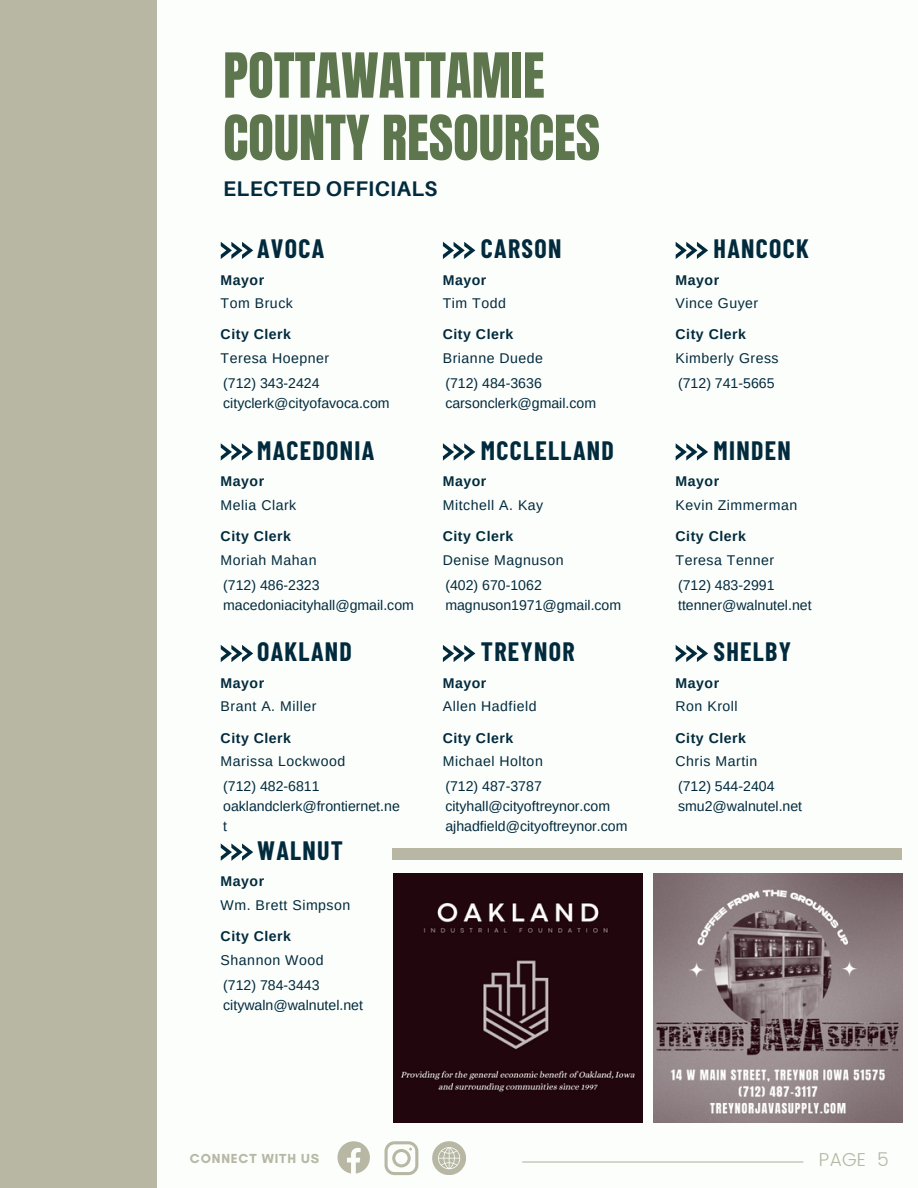
<style>
.page{position:relative;width:918px;height:1188px;background:#fbfefb}
.page>*{position:absolute;margin:0;border:0;box-sizing:border-box;transform-origin:0 0}
.t1{font:52.8px/62.2px "Anton";color:#5e764e}
.t2{font:700 25.95px "Barlow Condensed";letter-spacing:.05em;color:#022a3d}
.t3{font:700 21.15px "Aileron";letter-spacing:.015em;color:#022a3d}
.t4{font:300 18.75px "Poppins";color:#b7b7a4}
.t5{font:14.1px/20.1px "Arimo";color:#022a3d}
.t6{font:14.1px "Arimo";letter-spacing:.035em;color:#022a3d}
.t7{font:700 14.1px "Arimo";letter-spacing:.035em;color:#022a3d}
.t8{font:700 13.35px "Glacial Indifference";letter-spacing:.065em;color:#b7b7a4}
</style>
<div class="page">
<svg style="left:221px;top:242px;width:32px;height:17px"></svg>
<div style="left:392px;top:848px;width:510px;height:11px;background:#b7b7a4"></div>
<div style="left:0;top:0;width:157px;height:1188px;background:#b7b7a4"></div>
<svg style="left:443px;top:242px;width:32px;height:17px"></svg>
<svg style="left:676px;top:242px;width:32px;height:17px"></svg>
<svg style="left:221px;top:443px;width:32px;height:17px"></svg>
<svg style="left:443px;top:443px;width:32px;height:17px"></svg>
<svg style="left:676px;top:443px;width:32px;height:17px"></svg>
<svg style="left:221px;top:645px;width:32px;height:17px"></svg>
<svg style="left:443px;top:645px;width:32px;height:17px"></svg>
<svg style="left:676px;top:645px;width:32px;height:17px"></svg>
<svg style="left:221px;top:843px;width:32px;height:17px"></svg>
<img style="left:393px;top:874px;width:249px;height:248px">
<img style="left:654px;top:874px;width:248px;height:248px">
<hr style="left:522px;top:1161px;width:281px;height:2px;background:#b7b7a4">
<svg style="left:337px;top:1141px;width:33px;height:33px"></svg>
<svg style="left:385px;top:1141px;width:33px;height:34px"></svg>
<svg style="left:432px;top:1141px;width:34px;height:34px"></svg>
<p class="t1" style="left:223px;top:45px;width:378px">POTTAWATTAMIE<br>COUNTY RESOURCES</p>
<p class="t3" style="left:223px;top:175px;width:216px">ELECTED OFFICIALS</p>
<p class="t2" style="left:257px;top:232px;width:69px">AVOCA</p>
<p class="t2" style="left:481px;top:232px;width:82px">CARSON</p>
<p class="t2" style="left:714px;top:232px;width:97px">HANCOCK</p>
<p class="t7" style="left:221px;top:272px;width:45px">Mayor</p>
<p class="t6" style="left:221px;top:295px;width:74px">Tom Bruck</p>
<p class="t7" style="left:443px;top:272px;width:45px">Mayor</p>
<p class="t5" style="left:443px;top:293px;width:65px">Tim Todd</p>
<p class="t7" style="left:676px;top:272px;width:45px">Mayor</p>
<p class="t6" style="left:676px;top:295px;width:84px">Vince Guyer</p>
<p class="t7" style="left:221px;top:327px;width:72px">City Clerk</p>
<p class="t6" style="left:221px;top:350px;width:110px">Teresa Hoepner</p>
<p class="t5" style="left:223px;top:373px;width:98px">(712) 343-2424</p>
<p class="t5" style="left:223px;top:393px;width:168px">cityclerk@cityofavoca.com</p>
<p class="t7" style="left:443px;top:327px;width:72px">City Clerk</p>
<p class="t6" style="left:443px;top:350px;width:102px">Brianne Duede</p>
<p class="t5" style="left:445px;top:373px;width:98px">(712) 484-3636</p>
<p class="t5" style="left:445px;top:393px;width:152px">carsonclerk@gmail.com</p>
<p class="t7" style="left:676px;top:327px;width:72px">City Clerk</p>
<p class="t6" style="left:676px;top:350px;width:105px">Kimberly Gress</p>
<p class="t5" style="left:678px;top:373px;width:98px">(712) 741-5665</p>
<p class="t2" style="left:257px;top:434px;width:119px">MACEDONIA</p>
<p class="t2" style="left:481px;top:434px;width:134px">MCCLELLAND</p>
<p class="t2" style="left:714px;top:434px;width:79px">MINDEN</p>
<p class="t7" style="left:221px;top:473px;width:45px">Mayor</p>
<p class="t6" style="left:221px;top:497px;width:77px">Melia Clark</p>
<p class="t7" style="left:443px;top:473px;width:45px">Mayor</p>
<p class="t6" style="left:443px;top:497px;width:102px">Mitchell A. Kay</p>
<p class="t7" style="left:676px;top:473px;width:45px">Mayor</p>
<p class="t6" style="left:676px;top:497px;width:123px">Kevin Zimmerman</p>
<p class="t7" style="left:221px;top:528px;width:72px">City Clerk</p>
<p class="t6" style="left:221px;top:552px;width:97px">Moriah Mahan</p>
<p class="t5" style="left:223px;top:575px;width:98px">(712) 486-2323</p>
<p class="t5" style="left:223px;top:595px;width:192px">macedoniacityhall@gmail.com</p>
<p class="t7" style="left:443px;top:528px;width:72px">City Clerk</p>
<p class="t6" style="left:443px;top:552px;width:122px">Denise Magnuson</p>
<p class="t5" style="left:445px;top:575px;width:98px">(402) 670-1062</p>
<p class="t5" style="left:445px;top:595px;width:177px">magnuson1971@gmail.com</p>
<p class="t7" style="left:676px;top:528px;width:72px">City Clerk</p>
<p class="t6" style="left:676px;top:552px;width:100px">Teresa Tenner</p>
<p class="t5" style="left:678px;top:575px;width:98px">(712) 483-2991</p>
<p class="t5" style="left:678px;top:595px;width:135px">ttenner@walnutel.net</p>
<p class="t2" style="left:257px;top:636px;width:96px">OAKLAND</p>
<p class="t2" style="left:481px;top:636px;width:95px">TREYNOR</p>
<p class="t2" style="left:714px;top:636px;width:79px">SHELBY</p>
<p class="t7" style="left:221px;top:675px;width:45px">Mayor</p>
<p class="t6" style="left:221px;top:699px;width:97px">Brant A. Miller</p>
<p class="t7" style="left:443px;top:675px;width:45px">Mayor</p>
<p class="t6" style="left:443px;top:699px;width:95px">Allen Hadfield</p>
<p class="t7" style="left:676px;top:675px;width:45px">Mayor</p>
<p class="t6" style="left:676px;top:699px;width:64px">Ron Kroll</p>
<p class="t7" style="left:221px;top:730px;width:72px">City Clerk</p>
<p class="t6" style="left:221px;top:754px;width:126px">Marissa Lockwood</p>
<p class="t5" style="left:223px;top:776px;width:98px">(712) 482-6811</p>
<p class="t5" style="left:223px;top:796px;width:178px">oaklandclerk@frontiernet.ne t</p>
<p class="t7" style="left:443px;top:730px;width:72px">City Clerk</p>
<p class="t6" style="left:443px;top:754px;width:102px">Michael Holton</p>
<p class="t5" style="left:445px;top:776px;width:98px">(712) 487-3787</p>
<p class="t5" style="left:445px;top:796px;width:166px">cityhall@cityoftreynor.com</p>
<p class="t5" style="left:445px;top:816px;width:184px">ajhadfield@cityoftreynor.com</p>
<p class="t7" style="left:676px;top:730px;width:72px">City Clerk</p>
<p class="t6" style="left:676px;top:754px;width:83px">Chris Martin</p>
<p class="t5" style="left:678px;top:776px;width:98px">(712) 544-2404</p>
<p class="t5" style="left:678px;top:796px;width:126px">smu2@walnutel.net</p>
<p class="t2" style="left:257px;top:834px;width:88px">WALNUT</p>
<p class="t7" style="left:221px;top:874px;width:45px">Mayor</p>
<p class="t6" style="left:221px;top:897px;width:131px">Wm. Brett Simpson</p>
<p class="t7" style="left:221px;top:929px;width:72px">City Clerk</p>
<p class="t6" style="left:221px;top:952px;width:104px">Shannon Wood</p>
<p class="t5" style="left:223px;top:975px;width:98px">(712) 784-3443</p>
<p class="t5" style="left:223px;top:995px;width:141px">citywaln@walnutel.net</p>
<p class="t8" style="left:190px;top:1150px;width:131px">CONNECT WITH US</p>
<p class="t4" style="left:819px;top:1148px;width:72px">PAGE 5</p>
</div>
